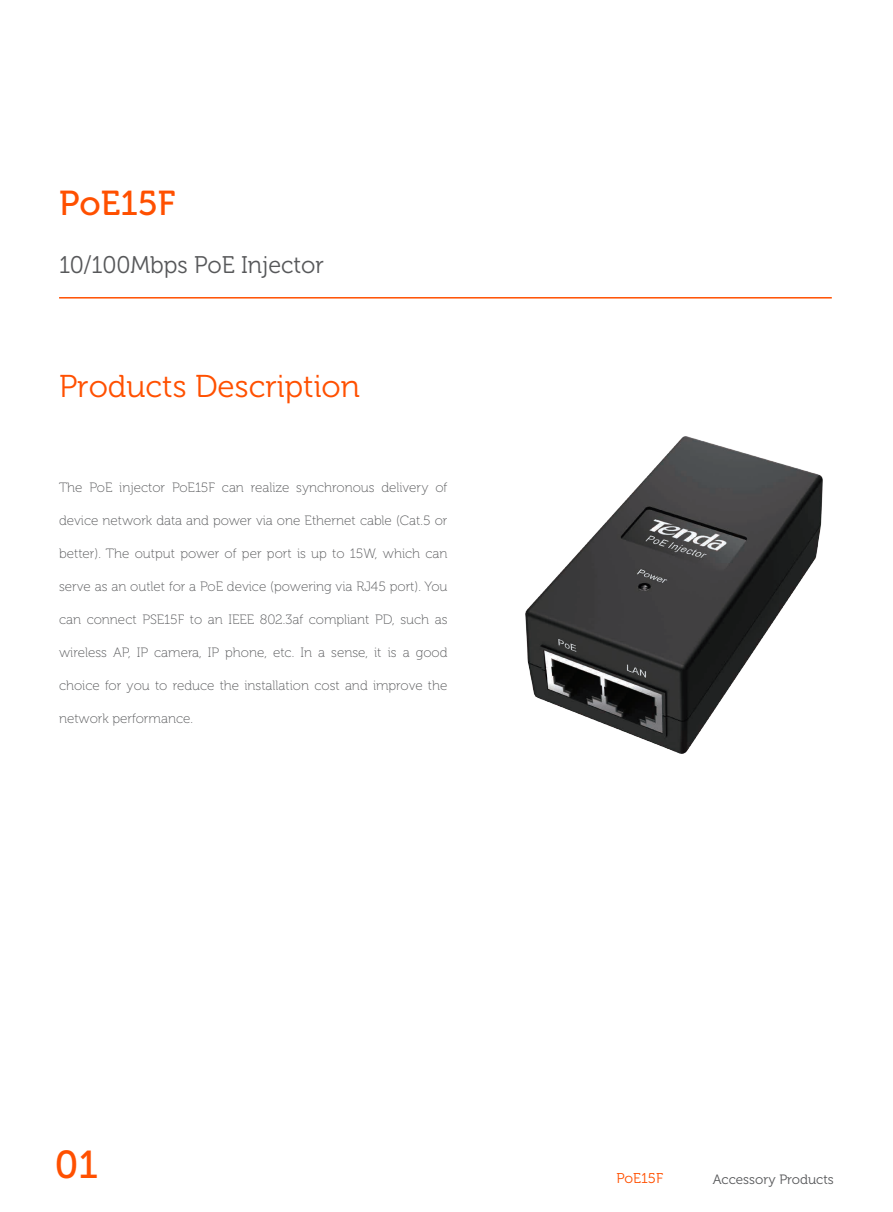
<style>
.page{position:relative;width:893px;height:1212px;background:#fff}
.page>*{position:absolute;margin:0;border:0;box-sizing:border-box;transform-origin:0 0}
.t1{font:38.85px "Museo 500";color:#ff5000}
.t2{font:34.5px "Museo 500";color:#ff5000}
.t3{font:31.5px "Museo 300";color:#ff5000}
.t4{font:24px "Museo 300";color:#57585a}
.t5{font:14.25px "Museo 300";color:#ff5000}
.t6{font:13.5px "Museo 100";color:#57585a}
.t7{font:13.5px "Museo 300";color:#57585a}
</style>
<div class="page">
<hr style="left:59px;top:297px;width:773px;height:1px;background:#ff5000">
<img style="left:525px;top:436px;width:298px;height:317px">
<h2 class="t2" style="left:59px;top:184px;width:118px">PoE15F</h2>
<h3 class="t4" style="left:59px;top:252px;width:266px">10/100Mbps PoE Injector</h3>
<h3 class="t3" style="left:59px;top:369px;width:302px">Products Description</h3>
<p class="t6" style="left:59px;top:480px;width:390px">The PoE injector PoE15F can realize synchronous delivery of</p>
<p class="t6" style="left:59px;top:513px;width:390px">device network data and power via one Ethernet cable (Cat.5 or</p>
<p class="t6" style="left:59px;top:546px;width:390px">better). The output power of per port is up to 15W, which can</p>
<p class="t6" style="left:59px;top:579px;width:390px">serve as an outlet for a PoE device (powering via RJ45 port). You</p>
<p class="t6" style="left:59px;top:612px;width:390px">can connect PSE15F to an IEEE 802.3af compliant PD, such as</p>
<p class="t6" style="left:59px;top:645px;width:390px">wireless AP, IP camera, IP phone, etc. In a sense, it is a good</p>
<p class="t6" style="left:59px;top:678px;width:390px">choice for you to reduce the installation cost and improve the</p>
<p class="t6" style="left:59px;top:711px;width:135px">network performance.</p>
<h1 class="t1" style="left:55px;top:1143px;width:45px">01</h1>
<p class="t5" style="left:616px;top:1171px;width:48px">PoE15F</p>
<p class="t7" style="left:713px;top:1172px;width:123px">Accessory Products</p>
</div>
